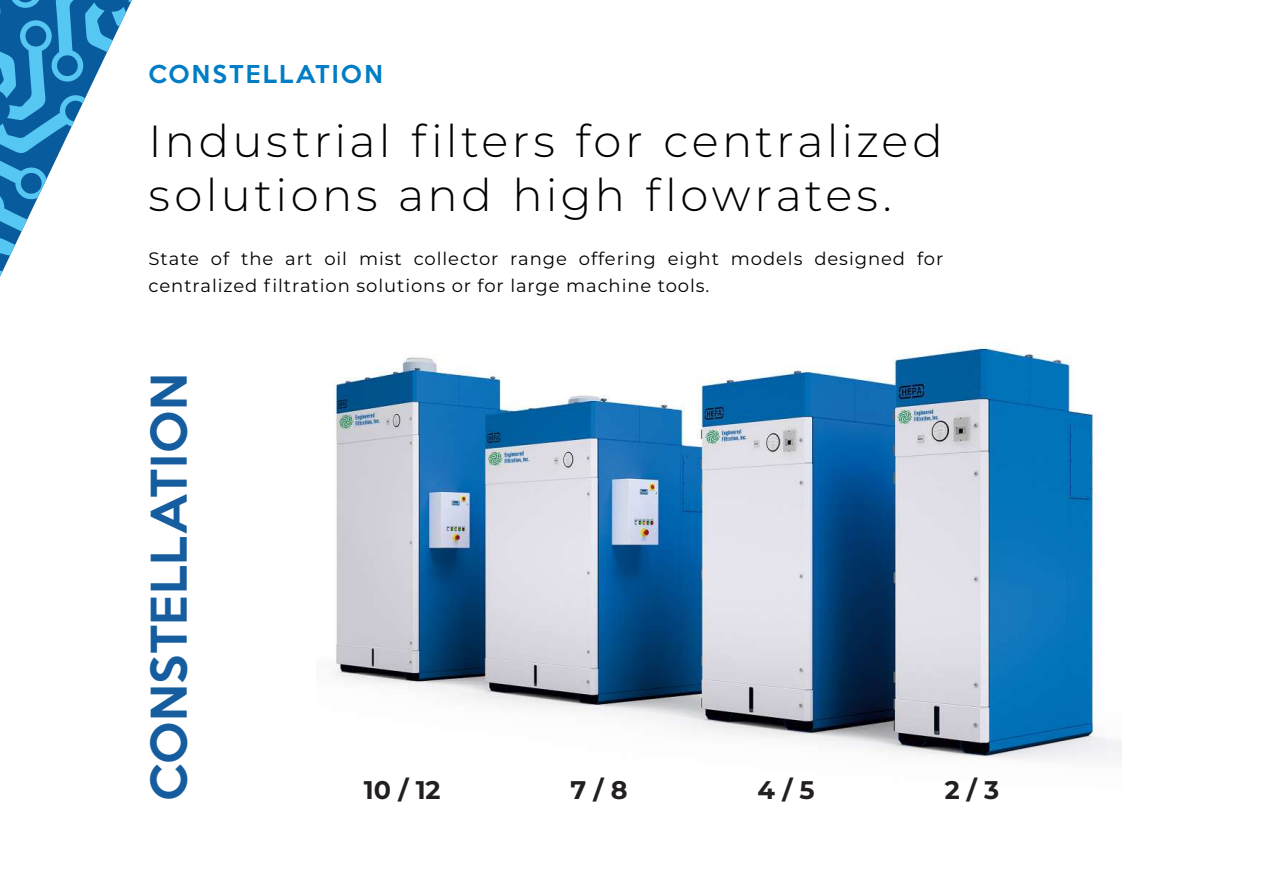
<style>
.page{position:relative;width:1263px;height:893px;background:#fff}
.page>*{position:absolute;margin:0;border:0;box-sizing:border-box;transform-origin:0 0}
.t1{font:300 45px/54px "Montserrat";letter-spacing:.075em;color:#000}
.t2{font:500 45px "Keep Calm";letter-spacing:.015em;color:#155d9e}
.t3{font:700 25.5px "Montserrat";color:#231f20}
.t4{font:500 22.5px "Keep Calm";letter-spacing:.1em;color:#007dc5}
.t5{font:18px/27px "Montserrat";letter-spacing:.05em;color:#000}
</style>
<div class="page">
<svg style="left:0;top:0;width:132px;height:277px"></svg>
<img style="left:333px;top:345px;width:788px;height:415px">
<p class="t4" style="left:149px;top:54px;width:236px">CONSTELLATION</p>
<h1 class="t1" style="left:149px;top:112px;width:796px">Industrial filters for centralized solutions and high flowrates.</h1>
<p class="t5" style="left:149px;top:244px;width:796px">State of the art oil mist collector range offering eight models designed for centralized filtration solutions or for large machine tools.</p>
<h1 class="t2" style="left:130px;top:801px;width:429px;rotate:-90deg">CONSTELLATION</h1>
<h2 class="t3" style="left:364px;top:771px;width:78px">10 / 12</h2>
<h2 class="t3" style="left:571px;top:771px;width:59px">7 / 8</h2>
<h2 class="t3" style="left:758px;top:771px;width:59px">4 / 5</h2>
<h2 class="t3" style="left:945px;top:771px;width:56px">2 / 3</h2>
</div>
